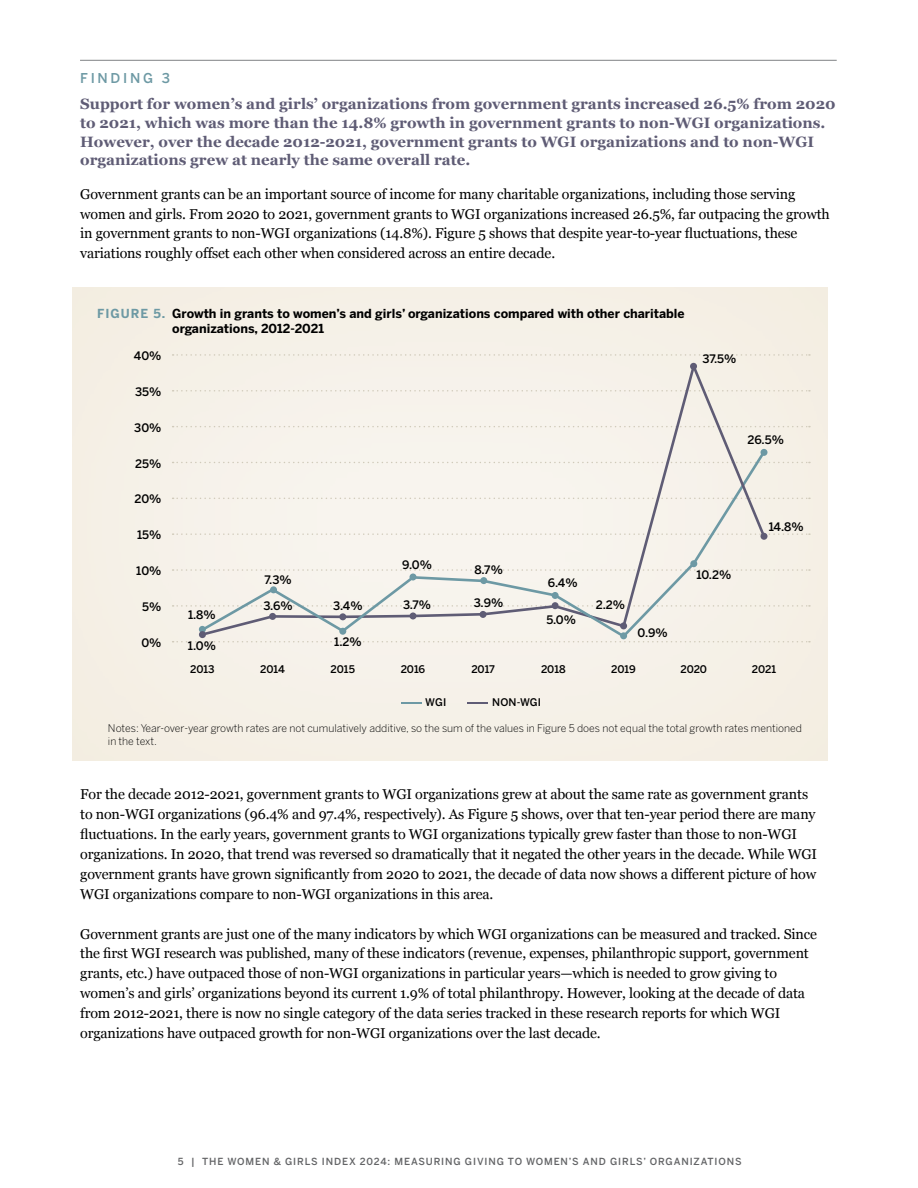
<style>
.page{position:relative;width:918px;height:1188px;background:#fff}
.page>*{position:absolute;margin:0;border:0;box-sizing:border-box;transform-origin:0 0}
.t1{font:700 15px/18.8px "Georgia";color:#5f5c75}
.t2{font:14.25px/19.8px "Georgia";letter-spacing:-.01em;color:#000}
.t3{font:500 13.5px "Benton Sans";letter-spacing:.2em;color:#6d99a4}
.t4{font:700 12.3px/14.9px "Benton Sans";color:#000}
.Figure_or_Captions{font:500 11.7px "Benton Sans";letter-spacing:-.005em;color:#000}
.t5{font:300 10.5px/12.6px "Benton Sans";color:#000}
.t6{font:500 10.5px "Benton Sans";letter-spacing:-.01em;color:#000}
.t7{font:500 9.75px "Benton Sans";letter-spacing:.09em;color:#636466}
.s1{color:#6d99a4}
</style>
<div class="page">
<div style="left:60px;top:276px;width:781px;height:485px;background:#e1cd9e;opacity:.3"></div>
<svg style="left:173px;top:354px;width:637px;height:2px"></svg>
<hr style="left:401px;top:702px;width:20px;height:2px;background:#6d99a4">
<hr style="left:467px;top:702px;width:20px;height:2px;background:#5f5c75">
<div style="left:173px;top:363px;width:637px;height:279px;background:#f7f2eb"></div>
<hr style="left:80px;top:60px;width:757px;height:1px;background:#808285">
<p class="t3" style="left:80px;top:70px;width:91px">FINDING 3</p>
<p class="t1" style="left:80px;top:94px;width:757px">Support for women’s and girls’ organizations from government grants increased 26.5% from 2020 to 2021, which was more than the 14.8% growth in government grants to non-WGI organizations.<br>However, over the decade 2012-2021, government grants to WGI organizations and to non-WGI organizations grew at nearly the same overall rate.</p>
<p class="t2" style="left:80px;top:183px;width:751px">Government grants can be an important source of income for many charitable organizations, including those serving women and girls. From 2020 to 2021, government grants to WGI organizations increased 26.5%, far outpacing the growth in government grants to non-WGI organizations (14.8%). Figure 5 shows that despite year-to-year fluctuations, these variations roughly offset each other when considered across an entire decade.</p>
<p class="t4" style="left:172px;top:306px;width:514px;text-indent:-75px"><span class="s1">FIGURE 5.</span> Growth in grants to women’s and girls’ organizations compared with other charitable organizations, 2012-2021</p>
<p class="Figure_or_Captions" style="left:134px;top:349px;width:29px">40%</p>
<p class="Figure_or_Captions" style="left:135px;top:384px;width:28px">35%</p>
<p class="Figure_or_Captions" style="left:134px;top:420px;width:29px">30%</p>
<p class="Figure_or_Captions" style="left:135px;top:456px;width:28px">25%</p>
<p class="Figure_or_Captions" style="left:134px;top:492px;width:29px">20%</p>
<p class="Figure_or_Captions" style="left:137px;top:528px;width:26px">15%</p>
<p class="Figure_or_Captions" style="left:136px;top:564px;width:27px">10%</p>
<p class="Figure_or_Captions" style="left:142px;top:600px;width:21px">5%</p>
<p class="Figure_or_Captions" style="left:141px;top:635px;width:22px">0%</p>
<p class="Figure_or_Captions" style="left:188px;top:608px;width:29px">1.8%</p>
<p class="Figure_or_Captions" style="left:188px;top:638px;width:30px">1.0%</p>
<p class="Figure_or_Captions" style="left:264px;top:573px;width:29px">7.3%</p>
<p class="Figure_or_Captions" style="left:264px;top:599px;width:31px">3.6%</p>
<p class="Figure_or_Captions" style="left:333px;top:598px;width:31px">3.4%</p>
<p class="Figure_or_Captions" style="left:334px;top:635px;width:29px">1.2%</p>
<p class="Figure_or_Captions" style="left:402px;top:558px;width:31px">9.0%</p>
<p class="Figure_or_Captions" style="left:474px;top:562px;width:30px">8.7%</p>
<p class="Figure_or_Captions" style="left:403px;top:597px;width:30px">3.7%</p>
<p class="Figure_or_Captions" style="left:474px;top:596px;width:31px">3.9%</p>
<p class="Figure_or_Captions" style="left:548px;top:576px;width:31px">6.4%</p>
<p class="Figure_or_Captions" style="left:546px;top:612px;width:31px">5.0%</p>
<p class="Figure_or_Captions" style="left:596px;top:597px;width:31px">2.2%</p>
<p class="Figure_or_Captions" style="left:638px;top:626px;width:32px">0.9%</p>
<p class="Figure_or_Captions" style="left:702px;top:352px;width:36px">37.5%</p>
<p class="Figure_or_Captions" style="left:747px;top:432px;width:38px">26.5%</p>
<p class="Figure_or_Captions" style="left:696px;top:567px;width:36px">10.2%</p>
<p class="Figure_or_Captions" style="left:769px;top:519px;width:36px">14.8%</p>
<p class="t6" style="left:190px;top:663px;width:26px">2013</p>
<p class="t6" style="left:260px;top:663px;width:26px">2014</p>
<p class="t6" style="left:331px;top:663px;width:26px">2015</p>
<p class="t6" style="left:401px;top:663px;width:26px">2016</p>
<p class="t6" style="left:471px;top:663px;width:25px">2017</p>
<p class="t6" style="left:541px;top:663px;width:26px">2018</p>
<p class="t6" style="left:611px;top:663px;width:26px">2019</p>
<p class="t6" style="left:681px;top:663px;width:28px">2020</p>
<p class="t6" style="left:752px;top:663px;width:26px">2021</p>
<p class="t6" style="left:425px;top:696px;width:23px">WGI</p>
<p class="t6" style="left:492px;top:696px;width:51px">NON-WGI</p>
<p class="t5" style="left:108px;top:722px;width:696px">Notes: Year-over-year growth rates are not cumulatively additive, so the sum of the values in Figure 5 does not equal the total growth rates mentioned in the text.</p>
<p class="t2" style="left:80px;top:784px;width:738px">For the decade 2012-2021, government grants to WGI organizations grew at about the same rate as government grants to non-WGI organizations (96.4% and 97.4%, respectively). As Figure 5 shows, over that ten-year period there are many fluctuations. In the early years, government grants to WGI organizations typically grew faster than those to non-WGI organizations. In 2020, that trend was reversed so dramatically that it negated the other years in the decade. While WGI government grants have grown significantly from 2020 to 2021, the decade of data now shows a different picture of how WGI organizations compare to non-WGI organizations in this area.</p>
<p class="t2" style="left:80px;top:923px;width:738px">Government grants are just one of the many indicators by which WGI organizations can be measured and tracked. Since the first WGI research was published, many of these indicators (revenue, expenses, philanthropic support, government grants, etc.) have outpaced those of non-WGI organizations in particular years—which is needed to grow giving to women’s and girls’ organizations beyond its current 1.9% of total philanthropy. However, looking at the decade of data from 2012-2021, there is now no single category of the data series tracked in these research reports for which WGI organizations have outpaced growth for non-WGI organizations over the last decade.</p>
<p class="t7" style="left:178px;top:1156px;width:565px">5 | THE WOMEN &amp; GIRLS INDEX 2024: MEASURING GIVING TO WOMEN’S AND GIRLS’ ORGANIZATIONS</p>
</div>
